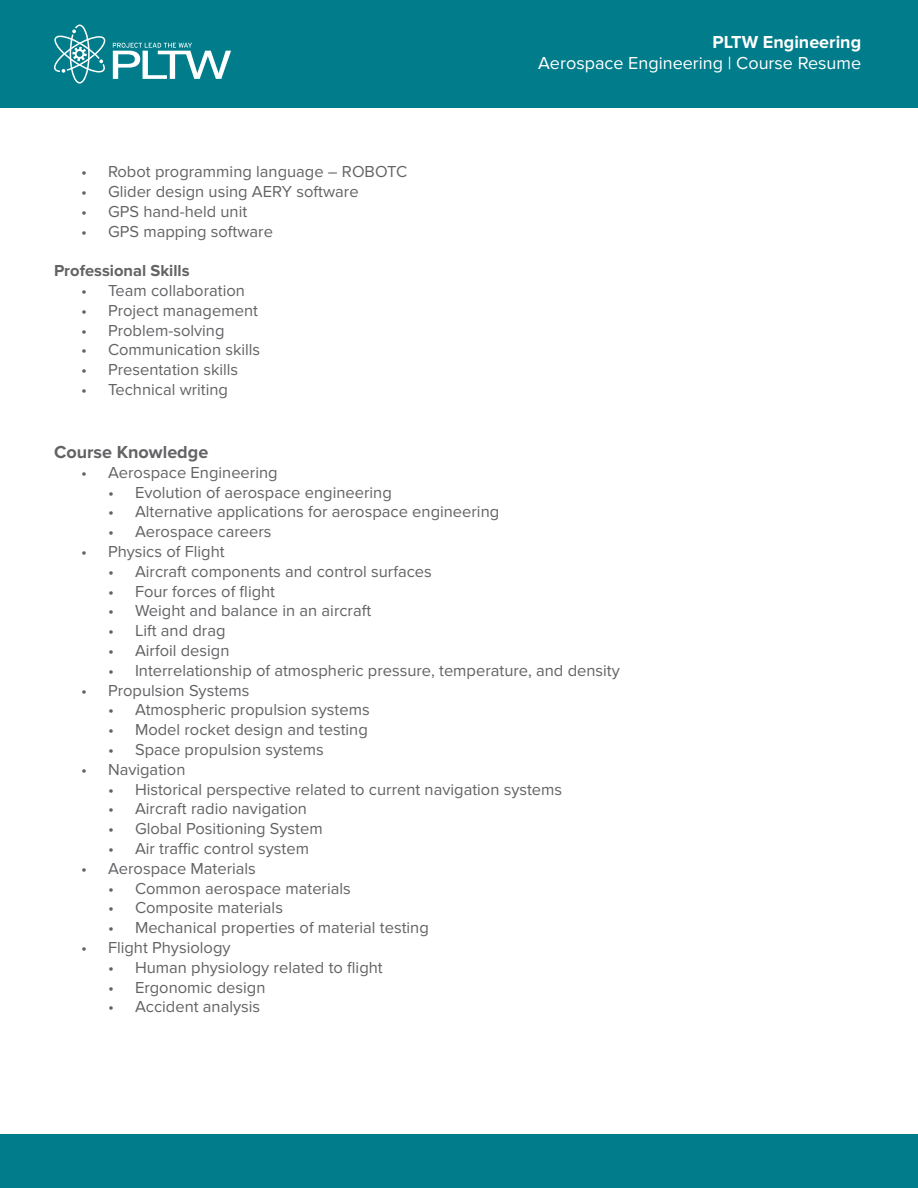
<style>
.page{position:relative;width:918px;height:1188px;background:#fff}
.page>*{position:absolute;margin:0;border:0;box-sizing:border-box;transform-origin:0 0}
.t1{font:18px "Proxima Nova";color:#fff}
.t2{font:700 18px "Proxima Nova";color:#fff}
.t3{font:700 18px "Proxima Nova";color:#636366}
.t4{font:16.5px "Proxima Nova";color:#636366}
.t5{font:700 16.5px "Proxima Nova";color:#636366}
</style>
<div class="page">
<div style="left:0;top:0;width:918px;height:108px;background:#007c8a"></div>
<svg style="left:113px;top:43px;width:118px;height:36px"></svg>
<svg style="left:54px;top:25px;width:51px;height:59px"></svg>
<div style="left:0;top:1134px;width:918px;height:54px;background:#007c8b"></div>
<p class="t4" style="left:81px;top:162px;width:328px">• Robot programming language – ROBOTC</p>
<p class="t4" style="left:81px;top:182px;width:279px">• Glider design using AERY software</p>
<p class="t4" style="left:81px;top:202px;width:168px">• GPS hand-held unit</p>
<p class="t4" style="left:81px;top:222px;width:194px">• GPS mapping software</p>
<p class="t5" style="left:54px;top:261px;width:137px">Professional Skills</p>
<p class="t4" style="left:81px;top:281px;width:165px">• Team collaboration</p>
<p class="t4" style="left:81px;top:301px;width:178px">• Project management</p>
<p class="t4" style="left:81px;top:321px;width:145px">• Problem-solving</p>
<p class="t4" style="left:81px;top:340px;width:181px">• Communication skills</p>
<p class="t4" style="left:81px;top:360px;width:159px">• Presentation skills</p>
<p class="t4" style="left:81px;top:380px;width:149px">• Technical writing</p>
<p class="t2" style="left:712px;top:32px;width:150px">PLTW Engineering</p>
<p class="t1" style="left:538px;top:53px;width:325px">Aerospace Engineering | Course Resume</p>
<p class="t3" style="left:54px;top:442px;width:156px">Course Knowledge</p>
<p class="t4" style="left:81px;top:463px;width:198px">• Aerospace Engineering</p>
<p class="t4" style="left:108px;top:483px;width:285px">• Evolution of aerospace engineering</p>
<p class="t4" style="left:108px;top:502px;width:393px">• Alternative applications for aerospace engineering</p>
<p class="t4" style="left:108px;top:522px;width:165px">• Aerospace careers</p>
<p class="t4" style="left:81px;top:542px;width:145px">• Physics of Flight</p>
<p class="t4" style="left:108px;top:562px;width:325px">• Aircraft components and control surfaces</p>
<p class="t4" style="left:108px;top:582px;width:169px">• Four forces of flight</p>
<p class="t4" style="left:108px;top:601px;width:265px">• Weight and balance in an aircraft</p>
<p class="t4" style="left:108px;top:621px;width:119px">• Lift and drag</p>
<p class="t4" style="left:108px;top:641px;width:123px">• Airfoil design</p>
<p class="t4" style="left:108px;top:661px;width:513px">• Interrelationship of atmospheric pressure, temperature, and density</p>
<p class="t4" style="left:81px;top:681px;width:170px">• Propulsion Systems</p>
<p class="t4" style="left:108px;top:700px;width:263px">• Atmospheric propulsion systems</p>
<p class="t4" style="left:108px;top:720px;width:261px">• Model rocket design and testing</p>
<p class="t4" style="left:108px;top:740px;width:217px">• Space propulsion systems</p>
<p class="t4" style="left:81px;top:760px;width:106px">• Navigation</p>
<p class="t4" style="left:108px;top:780px;width:456px">• Historical perspective related to current navigation systems</p>
<p class="t4" style="left:108px;top:799px;width:200px">• Aircraft radio navigation</p>
<p class="t4" style="left:108px;top:819px;width:216px">• Global Positioning System</p>
<p class="t4" style="left:108px;top:839px;width:203px">• Air traffic control system</p>
<p class="t4" style="left:81px;top:859px;width:177px">• Aerospace Materials</p>
<p class="t4" style="left:108px;top:879px;width:244px">• Common aerospace materials</p>
<p class="t4" style="left:108px;top:898px;width:177px">• Composite materials</p>
<p class="t4" style="left:108px;top:918px;width:322px">• Mechanical properties of material testing</p>
<p class="t4" style="left:81px;top:938px;width:151px">• Flight Physiology</p>
<p class="t4" style="left:108px;top:958px;width:276px">• Human physiology related to flight</p>
<p class="t4" style="left:108px;top:978px;width:159px">• Ergonomic design</p>
<p class="t4" style="left:108px;top:997px;width:154px">• Accident analysis</p>
</div>
